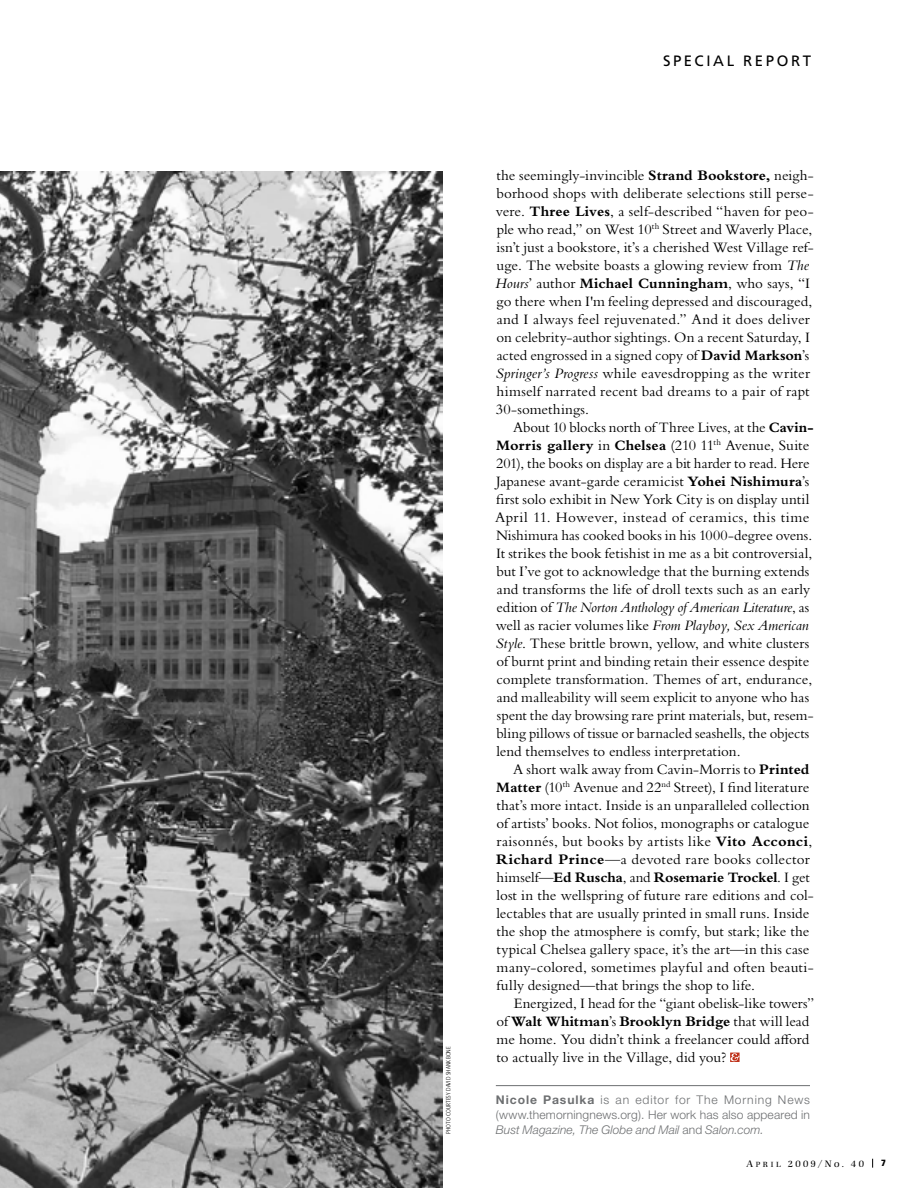
<style>
.page{position:relative;width:918px;height:1188px;background:#fff}
.page>*{position:absolute;margin:0;border:0;box-sizing:border-box;transform-origin:0 0}
.t1{font:15px/18px "Bembo Std";letter-spacing:.005em;color:#000}
.t2{font:15px "Frutiger";letter-spacing:.175em;color:#000}
.t3{font:300 12px/15px "Helvetica Neue";letter-spacing:.015em;color:#6d6f71;text-align:justify}
.t4{font:300 9px "Zapf";letter-spacing:.285em;color:#000}
.t5{font:900 condensed 9px "Frutiger LT Std";color:#000}
.t6{font:300 condensed 6px "Formata";letter-spacing:.025em;color:#000}
.s1{font-weight:700}
.s2{font-style:italic}
.s3{font-family:"Zapf Light SC800";font-weight:400}
.s4{font-family:"Zapf Light SC800";font-weight:400;font-size:7.2px}
</style>
<div class="page">
<img style="left:0;top:171px;width:442px;height:1017px">
<hr style="left:496px;top:1085px;width:314px;height:1px;background:#6d6f71">
<svg style="left:730px;top:1053px;width:10px;height:9px"></svg>
<p class="t6" style="left:445px;top:1134px;width:89px;rotate:-90deg">Photo Courtesy David Shankbone</p>
<p class="t2" style="left:663px;top:52px;width:150px">SPECIAL REPORT</p>
<p class="t1" style="left:495px;top:166px;width:320px">the seemingly-invincible <span class="s1">Strand Bookstore,</span> neigh&shy;borhood shops with deliberate selections still perse&shy;vere. <span class="s1">Three Lives</span>, a self-described “haven for peo&shy;ple who read,” on West 10<sup>th</sup> Street and Waverly Place, isn’t just a bookstore, it’s a cherished West Village ref&shy;uge. The website boasts a glowing review from <span class="s2">The Hours</span>’ author <span class="s1">Michael Cunningham</span>, who says, “I go there when I'm feeling depressed and discouraged, and I always feel rejuvenated.” And it does deliver on celebrity-author sightings. On a recent Saturday, I acted engrossed in a signed copy of <span class="s1">David Markson</span>’s <span class="s2">Springer’s Progress</span> while eavesdropping as the writer himself narrated recent bad dreams to a pair of rapt 30-somethings.</p>
<p class="t1" style="left:495px;top:418px;width:320px;text-indent:18px">About 10 blocks north of Three Lives, at the <span class="s1">Cavin-Morris gallery</span> in <span class="s1">Chelsea</span> (210 11<sup>th</sup> Avenue, Suite 201), the books on display are a bit harder to read. Here Japanese avant-garde ceramicist <span class="s1">Yohei Nishimura</span>’s first solo exhibit in New York City is on display until April 11. However, instead of ceramics, this time Nishimura has cooked books in his 1000-degree ovens.<br>It strikes the book fetishist in me as a bit controversial, but I’ve got to acknowledge that the burning extends and transforms the life of droll texts such as an early edition of <span class="s2">The Norton Anthology of American Literature</span>, as well as racier volumes like <span class="s2">From Playboy, Sex American Style</span>. These brittle brown, yellow, and white clusters of burnt print and binding retain their essence despite complete transformation. Themes of art, endurance, and malleability will seem explicit to anyone who has spent the day browsing rare print materials, but, resem&shy;bling pillows of tissue or barnacled seashells, the objects lend themselves to endless interpretation.</p>
<p class="t1" style="left:496px;top:760px;width:319px;text-indent:17px">A short walk away from Cavin-Morris to <span class="s1">Printed Matter</span> (10<sup>th</sup> Avenue and 22<sup>nd</sup> Street), I find literature that’s more intact. Inside is an unparalleled collection of artists’ books. Not folios, monographs or catalogue raisonnés, but books by artists like <span class="s1">Vito Acconci</span>, <span class="s1">Richard Prince</span>—a devoted rare books collector himself—<span class="s1">Ed Ruscha</span>, and <span class="s1">Rosemarie Trockel</span>. I get lost in the wellspring of future rare editions and col&shy;lectables that are usually printed in small runs. Inside the shop the atmosphere is comfy, but stark; like the typical Chelsea gallery space, it’s the art—in this case many-colored, sometimes playful and often beauti&shy;fully designed—that brings the shop to life.</p>
<p class="t1" style="left:496px;top:994px;width:319px;text-indent:18px">Energized, I head for the “giant obelisk-like towers” of <span class="s1">Walt Whitman</span>’s <span class="s1">Brooklyn Bridge</span> that will lead me home. You didn’t think a freelancer could afford to actually live in the Village, did you?</p>
<p class="t3" style="left:496px;top:1092px;width:316px"><span class="s1">Nicole Pasulka</span> is an editor for The Morning News (www.themorningnews.org). Her work has also appeared in <span class="s2">Bust Magazine, The Globe and Mail</span> and <span class="s2">Salon.com.</span></p>
<p class="t4" style="left:746px;top:1157px;width:119px"><span class="s3">A</span><span class="s4">pril</span> 2009/No. 40</p>
<p class="t5" style="left:881px;top:1158px;width:6px">7</p>
</div>
